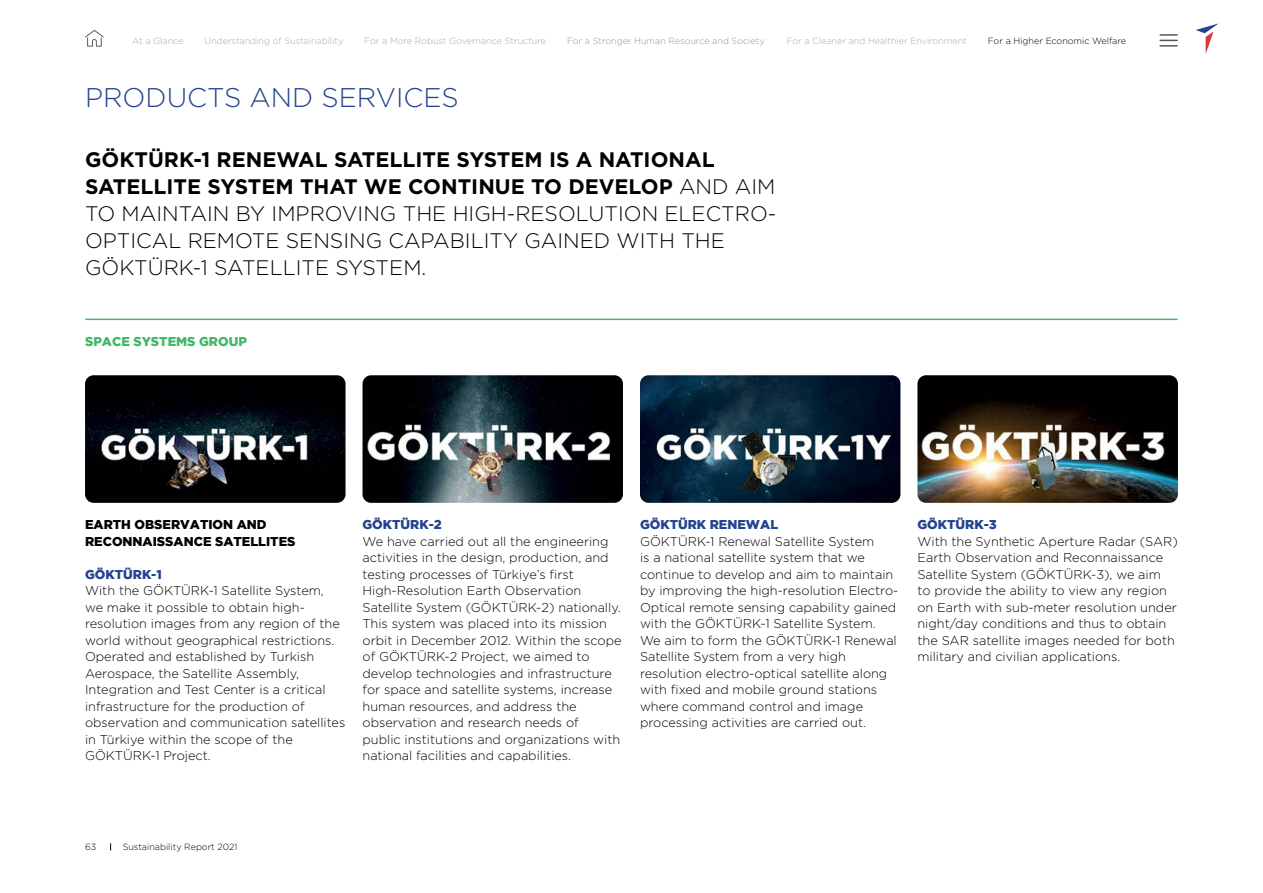
<style>
.page{position:relative;width:1263px;height:893px;background:#fff}
.page>*{position:absolute;margin:0;border:0;box-sizing:border-box;transform-origin:0 0}
.t1{font:300 27px "Gotham";color:#23428f}
.t2{font:300 21px/27px "Gotham";color:#000}
.t3{font:300 12.75px/16.5px "Gotham";color:#000}
.t4{font:900 12.75px/16.5px "Gotham";color:#000}
.t5{font:900 12.75px "Gotham";color:#23428f}
.t6{font:900 12.75px "Gotham";color:#42b765}
.t7{font:300 9px "Gotham";color:#a7a9ac}
.t8{font:300 9px "Gotham";color:#000}
.t9{font:300 9px "Gotham";color:#939598}
.s1{font-weight:700}
</style>
<div class="page">
<svg style="left:1196px;top:23px;width:23px;height:31px"></svg>
<svg style="left:1160px;top:34px;width:17px;height:13px"></svg>
<svg style="left:85px;top:30px;width:19px;height:17px"></svg>
<hr style="left:86px;top:319px;width:1091px;height:1px;background:#42b765">
<img style="left:85px;top:375px;width:260px;height:128px">
<img style="left:362px;top:375px;width:261px;height:128px">
<img style="left:640px;top:375px;width:260px;height:128px">
<img style="left:917px;top:375px;width:261px;height:128px">
<p class="t7" style="left:132px;top:35px;width:53px">At a Glance</p>
<p class="t7" style="left:204px;top:35px;width:140px">Understanding of Sustainability</p>
<p class="t7" style="left:364px;top:35px;width:183px">For a More Robust Governance Structure</p>
<p class="t9" style="left:567px;top:35px;width:199px">For a Stronger Human Resource and Society</p>
<p class="t7" style="left:787px;top:35px;width:182px">For a Cleaner and Healthier Environment</p>
<p class="t8" style="left:988px;top:35px;width:140px">For a Higher Economic Welfare</p>
<h1 class="t1" style="left:85px;top:80px;width:375px">PRODUCTS AND SERVICES</h1>
<p class="t2" style="left:85px;top:145px;width:693px"><span class="s1">GÖKTÜRK-1 RENEWAL SATELLITE SYSTEM IS A NATIONAL SATELLITE SYSTEM THAT WE CONTINUE TO DEVELOP</span> AND AIM TO MAINTAIN BY IMPROVING THE HIGH-RESOLUTION ELECTRO-OPTICAL REMOTE SENSING CAPABILITY GAINED WITH THE GÖKTÜRK-1 SATELLITE SYSTEM.</p>
<p class="t6" style="left:85px;top:335px;width:163px">SPACE SYSTEMS GROUP</p>
<p class="t4" style="left:85px;top:516px;width:212px">EARTH OBSERVATION AND<br>RECONNAISSANCE SATELLITES</p>
<p class="t5" style="left:85px;top:567px;width:78px">GÖKTÜRK-1</p>
<p class="t3" style="left:85px;top:582px;width:262px">With the GÖKTÜRK-1 Satellite System,<br>we make it possible to obtain high&shy;resolution images from any region of the world without geographical restrictions.<br>Operated and established by Turkish Aerospace, the Satellite Assembly, Integration and Test Center is a critical infrastructure for the production of observation and communication satellites in Türkiye within the scope of the GÖKTÜRK-1 Project.</p>
<p class="t5" style="left:362px;top:517px;width:81px">GÖKTÜRK-2</p>
<p class="t3" style="left:362px;top:532px;width:261px">We have carried out all the engineering activities in the design, production, and testing processes of Türkiye’s first High-Resolution Earth Observation Satellite System (GÖKTÜRK-2) nationally.<br>This system was placed into its mission orbit in December 2012. Within the scope of GÖKTÜRK-2 Project, we aimed to develop technologies and infrastructure for space and satellite systems, increase human resources, and address the observation and research needs of<br>public institutions and organizations with national facilities and capabilities.</p>
<p class="t5" style="left:640px;top:517px;width:140px">GÖKTÜRK RENEWAL</p>
<p class="t3" style="left:640px;top:533px;width:260px">GÖKTÜRK-1 Renewal Satellite System<br>is a national satellite system that we continue to develop and aim to maintain by improving the high-resolution Electro-Optical remote sensing capability gained with the GÖKTÜRK-1 Satellite System.<br>We aim to form the GÖKTÜRK-1 Renewal Satellite System from a very high resolution electro-optical satellite along with fixed and mobile ground stations where command control and image processing activities are carried out.</p>
<p class="t5" style="left:917px;top:517px;width:81px">GÖKTÜRK-3</p>
<p class="t3" style="left:917px;top:533px;width:262px">With the Synthetic Aperture Radar (SAR)<br>Earth Observation and Reconnaissance Satellite System (GÖKTÜRK-3), we aim<br>to provide the ability to view any region on Earth with sub-meter resolution under night/day conditions and thus to obtain the SAR satellite images needed for both military and civilian applications.</p>
<p class="t8" style="left:85px;top:842px;width:13px">63</p>
<p class="t8" style="left:123px;top:842px;width:116px">Sustainability Report 2021</p>
</div>
